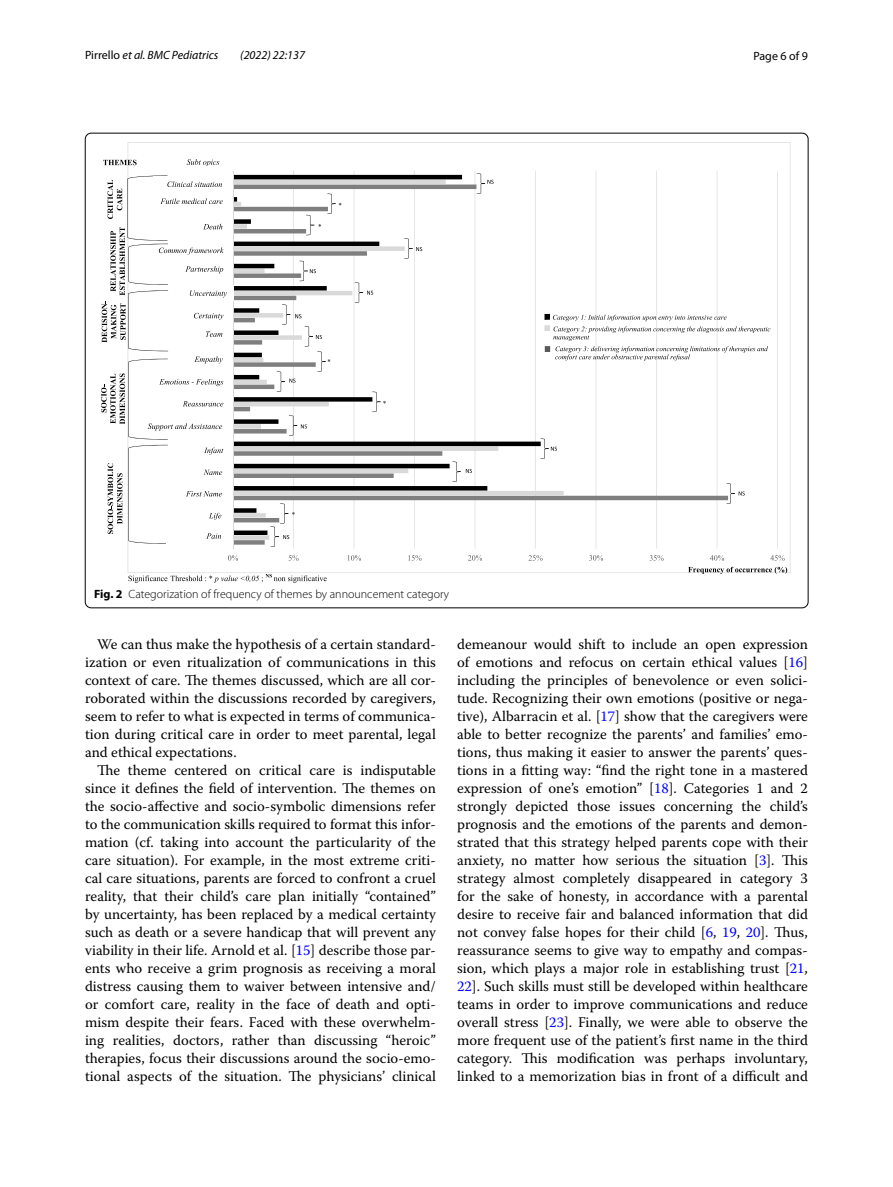
<style>
.page{position:relative;width:893px;height:1187px;background:#fff}
.page>*{position:absolute;margin:0;border:0;box-sizing:border-box;transform-origin:0 0}
.t1{font:14.7px/18px "Warnock Pro";color:#000;text-align:justify}
.t2{font:300 12px "Myriad Pro";color:#000}
.t3{font:italic 12px "Myriad Pro";color:#000}
.t4{font:12px "Myriad Pro";color:#000}
.s1{font-style:normal}
.s2{font-weight:700}
.s3{color:#00f}
</style>
<div class="page">
<svg style="left:128px;top:574px;width:199px;height:8px"></svg>
<svg style="left:128px;top:142px;width:662px;height:431px"></svg>
<svg style="left:544px;top:314px;width:226px;height:47px"></svg>
<div style="left:137px;top:193px;width:92px;height:20px;background:#fff"></div>
<div style="left:167px;top:219px;width:62px;height:15px;background:#fff"></div>
<div style="left:168px;top:307px;width:62px;height:16px;background:#fff"></div>
<div style="left:168px;top:261px;width:62px;height:16px;background:#fff"></div>
<div style="left:152px;top:242px;width:78px;height:16px;background:#fff"></div>
<div style="left:171px;top:285px;width:62px;height:16px;background:#fff"></div>
<div style="left:167px;top:326px;width:62px;height:16px;background:#fff"></div>
<div style="left:167px;top:351px;width:62px;height:16px;background:#fff"></div>
<div style="left:168px;top:442px;width:62px;height:16px;background:#fff"></div>
<svg style="left:204px;top:447px;width:20px;height:7px"></svg>
<div style="left:168px;top:396px;width:62px;height:15px;background:#fff"></div>
<div style="left:137px;top:374px;width:93px;height:15px;background:#fff"></div>
<svg style="left:108px;top:463px;width:14px;height:71px"></svg>
<svg style="left:128px;top:445px;width:40px;height:99px"></svg>
<svg style="left:355px;top:282px;width:18px;height:21px"></svg>
<svg style="left:327px;top:193px;width:14px;height:21px"></svg>
<svg style="left:306px;top:215px;width:15px;height:20px"></svg>
<svg style="left:372px;top:391px;width:14px;height:21px"></svg>
<svg style="left:289px;top:415px;width:18px;height:21px"></svg>
<svg style="left:540px;top:438px;width:17px;height:21px"></svg>
<svg style="left:452px;top:461px;width:20px;height:21px"></svg>
<svg style="left:271px;top:503px;width:24px;height:44px"></svg>
<svg style="left:404px;top:238px;width:18px;height:21px"></svg>
<svg style="left:277px;top:304px;width:53px;height:88px"></svg>
<svg style="left:727px;top:483px;width:18px;height:20px"></svg>
<svg style="left:300px;top:261px;width:16px;height:20px"></svg>
<svg style="left:477px;top:173px;width:17px;height:21px"></svg>
<svg style="left:103px;top:160px;width:34px;height:5px"></svg>
<svg style="left:187px;top:159px;width:32px;height:6px"></svg>
<svg style="left:688px;top:566px;width:99px;height:8px"></svg>
<div style="left:153px;top:176px;width:76px;height:16px;background:#fff"></div>
<div style="left:167px;top:464px;width:62px;height:16px;background:#fff"></div>
<svg style="left:203px;top:469px;width:20px;height:6px"></svg>
<div style="left:167px;top:485px;width:62px;height:16px;background:#fff"></div>
<svg style="left:186px;top:491px;width:36px;height:5px"></svg>
<div style="left:166px;top:507px;width:62px;height:16px;background:#fff"></div>
<svg style="left:209px;top:512px;width:13px;height:8px"></svg>
<div style="left:166px;top:528px;width:62px;height:15px;background:#fff"></div>
<svg style="left:206px;top:533px;width:15px;height:6px"></svg>
<div style="left:139px;top:418px;width:90px;height:18px;background:#fff"></div>
<svg style="left:101px;top:175px;width:126px;height:264px"></svg>
<p class="t3" style="left:85px;top:48px;width:135px"><span class="s1">Pirrello</span> et al. BMC Pediatrics</p>
<p class="t3" style="left:240px;top:48px;width:66px">(2022) 22:137</p>
<p class="t4" style="left:753px;top:48px;width:56px">Page 6 of 9</p>
<p class="t2" style="left:94px;top:587px;width:356px"><span class="s2">Fig. 2</span> Categorization of frequency of themes by announcement category</p>
<p class="t1" style="left:85px;top:635px;width:352px;text-indent:12px">We can thus make the hypothesis of a certain standard&shy;ization or even ritualization of communications in this context of care. The themes discussed, which are all cor&shy;roborated within the discussions recorded by caregivers, seem to refer to what is expected in terms of communica&shy;tion during critical care in order to meet parental, legal and ethical expectations.</p>
<p class="t1" style="left:85px;top:761px;width:352px;text-indent:12px">The theme centered on critical care is indisputable since it defines the field of intervention. The themes on the socio-affective and socio-symbolic dimensions refer to the communication skills required to format this infor&shy;mation (cf. taking into account the particularity of the care situation). For example, in the most extreme criti&shy;cal care situations, parents are forced to confront a cruel reality, that their child’s care plan initially “contained” by uncertainty, has been replaced by a medical certainty such as death or a severe handicap that will prevent any viability in their life. Arnold et al. [<span class="s3">15</span>] describe those par&shy;ents who receive a grim prognosis as receiving a moral distress causing them to waiver between intensive and/ or comfort care, reality in the face of death and opti&shy;mism despite their fears. Faced with these overwhelm&shy;ing realities, doctors, rather than discussing “heroic” therapies, focus their discussions around the socio-emo&shy;tional aspects of the situation. The physicians’ clinical</p>
<p class="t1" style="left:457px;top:635px;width:352px">demeanour would shift to include an open expression of emotions and refocus on certain ethical values [<span class="s3">16</span>] including the principles of benevolence or even solici&shy;tude. Recognizing their own emotions (positive or nega&shy;tive), Albarracin et al. [<span class="s3">17</span>] show that the caregivers were able to better recognize the parents’ and families’ emo&shy;tions, thus making it easier to answer the parents’ ques&shy;tions in a fitting way: “find the right tone in a mastered expression of one’s emotion” [<span class="s3">18</span>]. Categories 1 and 2 strongly depicted those issues concerning the child’s prognosis and the emotions of the parents and demon&shy;strated that this strategy helped parents cope with their anxiety, no matter how serious the situation [<span class="s3">3</span>]. This strategy almost completely disappeared in category 3 for the sake of honesty, in accordance with a parental desire to receive fair and balanced information that did not convey false hopes for their child [<span class="s3">6</span>, <span class="s3">19</span>, <span class="s3">20</span>]. Thus, reassurance seems to give way to empathy and compas&shy;sion, which plays a major role in establishing trust [<span class="s3">21</span>, <span class="s3">22</span>]. Such skills must still be developed within healthcare teams in order to improve communications and reduce overall stress [<span class="s3">23</span>]. Finally, we were able to observe the more frequent use of the patient’s first name in the third category. This modification was perhaps involuntary, linked to a memorization bias in front of a difficult and</p>
</div>
